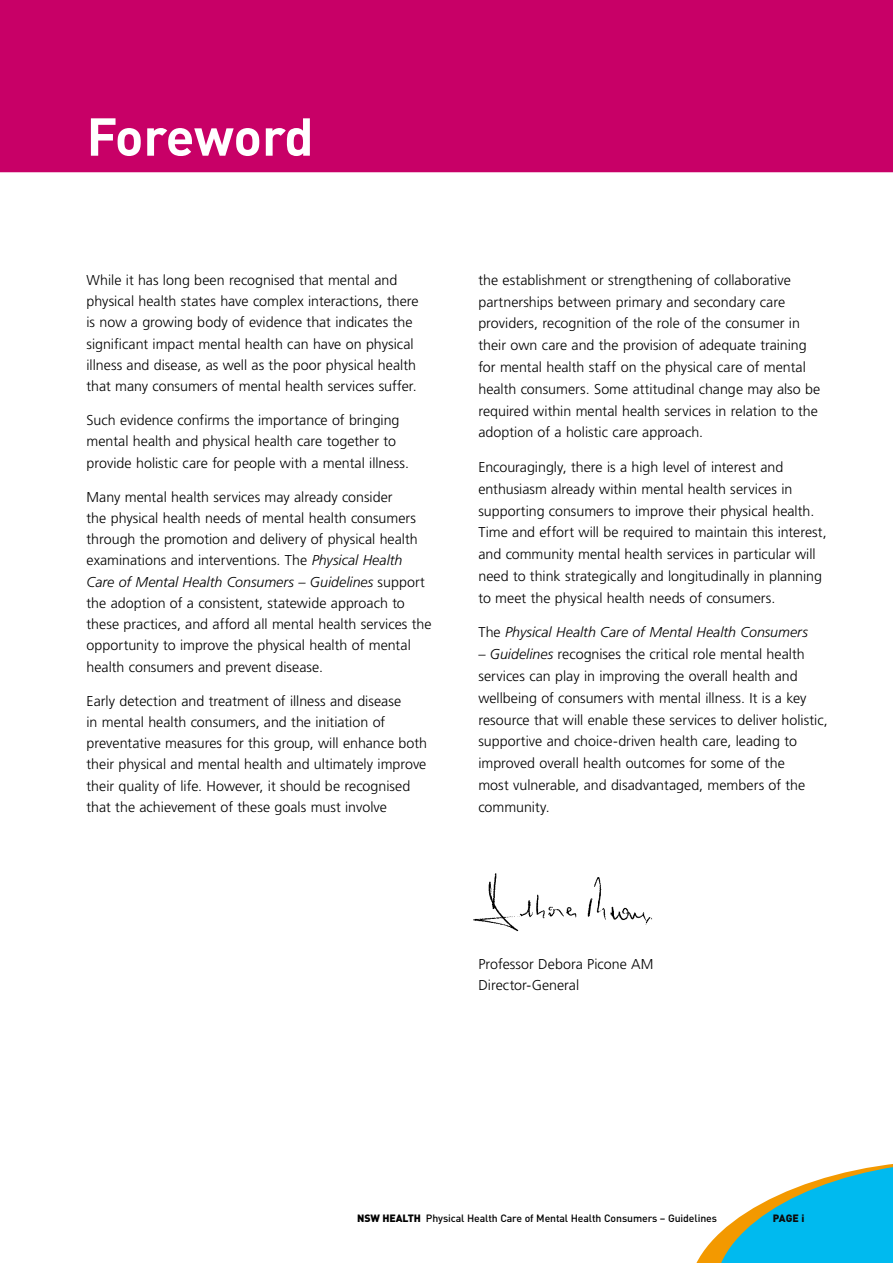
<style>
.page{position:relative;width:893px;height:1263px;background:#fff}
.page>*{position:absolute;margin:0;border:0;box-sizing:border-box;transform-origin:0 0}
.t1{font:700 52.5px "DIN";letter-spacing:-.01em;color:#fff}
.t2{font:300 14.25px/21.3px "Frutiger";color:#000}
.t3{font:italic 300 14.25px "Frutiger";color:#000}
.t4{font:500 10.5px "DIN";letter-spacing:-.01em;color:#000}
.t5{font:900 10.5px "DIN";color:#0c0b0c}
.s1{font-style:italic}
.s2{font-style:normal}
.s3{font-weight:900}
</style>
<div class="page">
<div style="left:0;top:0;width:893px;height:172px;background:#c80067"></div>
<img style="left:473px;top:873px;width:179px;height:59px">
<svg style="left:696px;top:1164px;width:197px;height:99px"></svg>
<h1 class="t1" style="left:87px;top:102px;width:229px">Foreword</h1>
<p class="t2" style="left:87px;top:269px;width:334px">While it has long been recognised that mental and physical health states have complex interactions, there is now a growing body of evidence that indicates the significant impact mental health can have on physical illness and disease, as well as the poor physical health that many consumers of mental health services suffer.</p>
<p class="t2" style="left:87px;top:409px;width:324px">Such evidence confirms the importance of bringing mental health and physical health care together to provide holistic care for people with a mental illness.</p>
<p class="t2" style="left:87px;top:486px;width:347px">Many mental health services may already consider<br>the physical health needs of mental health consumers through the promotion and delivery of physical health examinations and interventions. The <span class="s1">Physical Health Care of Mental Health Consumers – Guidelines</span> support the adoption of a consistent, statewide approach to these practices, and afford all mental health services the opportunity to improve the physical health of mental health consumers and prevent disease.</p>
<p class="t2" style="left:87px;top:690px;width:342px">Early detection and treatment of illness and disease<br>in mental health consumers, and the initiation of preventative measures for this group, will enhance both their physical and mental health and ultimately improve their quality of life. However, it should be recognised that the achievement of these goals must involve</p>
<p class="t2" style="left:478px;top:269px;width:343px;line-height:21.8px">the establishment or strengthening of collaborative partnerships between primary and secondary care providers, recognition of the role of the consumer in their own care and the provision of adequate training for mental health staff on the physical care of mental health consumers. Some attitudinal change may also be required within mental health services in relation to the adoption of a holistic care approach.</p>
<p class="t2" style="left:478px;top:456px;width:350px;line-height:21.8px">Encouragingly, there is a high level of interest and enthusiasm already within mental health services in supporting consumers to improve their physical health.<br>Time and effort will be required to maintain this interest, and community mental health services in particular will need to think strategically and longitudinally in planning to meet the physical health needs of consumers.</p>
<p class="t3" style="left:478px;top:624px;width:331px"><span class="s2">The</span> Physical Health Care of Mental Health Consumers</p>
<p class="t2" style="left:478px;top:643px;width:351px;line-height:21.8px"><span class="s1">– Guidelines</span> recognises the critical role mental health services can play in improving the overall health and wellbeing of consumers with mental illness. It is a key resource that will enable these services to deliver holistic, supportive and choice-driven health care, leading to improved overall health outcomes for some of the<br>most vulnerable, and disadvantaged, members of the community.</p>
<p class="t2" style="left:478px;top:954px;width:177px">Professor Debora Picone AM<br>Director-General</p>
<p class="t4" style="left:357px;top:1212px;width:361px"><span class="s3">NSW Health</span> Physical Health Care of Mental Health Consumers – Guidelines</p>
<p class="t5" style="left:773px;top:1211px;width:26px">PAGE</p>
</div>
